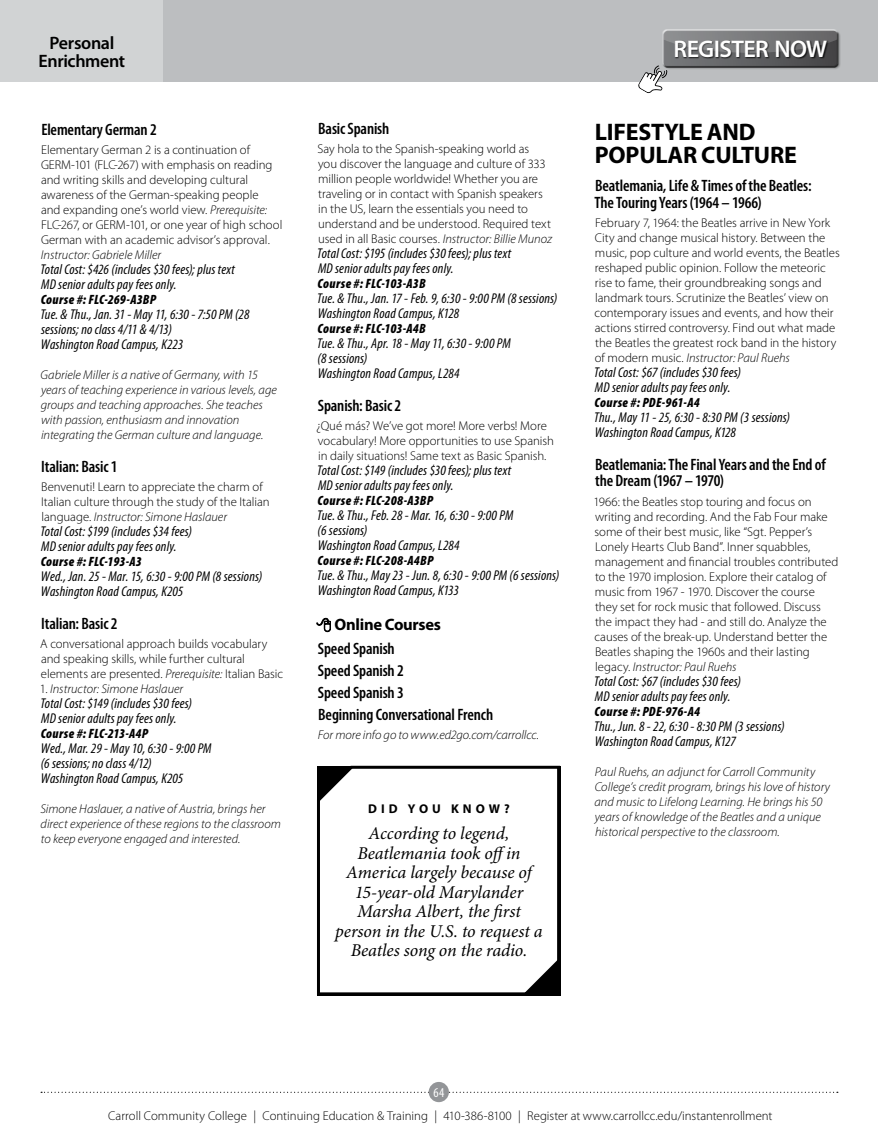
<style>
.page{position:relative;width:878px;height:1148px;background:#fff}
.page>*{position:absolute;margin:0;border:0;box-sizing:border-box;transform-origin:0 0}
.t1{font:600 24.15px "Myriad Pro";letter-spacing:-.025em;color:#fff}
.t2{font:700 24px "Myriad Pro";letter-spacing:-.01em;color:#000}
.t3{font:italic 18px/19.5px "Minion Pro";letter-spacing:-.01em;color:#000;text-align:center}
.t4{font:600 18px/17.1px "Myriad Pro";letter-spacing:-.02em;color:#000;text-align:center}
.t5{font:600 condensed 16.5px/21.9px "Myriad Pro";letter-spacing:-.01em;color:#000}
.t6{font:700 16.5px "Myriad Pro";letter-spacing:-.02em;color:#000}
.t7{font:italic condensed 14.25px/15px "Myriad Pro";letter-spacing:.01em;color:#000}
.t8{font:italic 900 condensed 13.5px "Myriad Pro";letter-spacing:.015em;color:#000}
.t9{font:condensed 13.5px "Myriad Pro";color:#fff}
.t10{font:300 12.75px/15px "Myriad Pro";color:#000}
.t11{font:italic 300 12.75px/15px "Myriad Pro";color:#000}
.t12{font:700 12.75px "Myriad Pro";letter-spacing:.315em;color:#000}
.s1{font-style:italic}
.s2{font-style:normal}
</style>
<div class="page">
<svg style="left:317px;top:765px;width:244px;height:231px"></svg>
<div style="left:0;top:0;width:164px;height:81px;background:#d1d3d4"></div>
<svg style="left:41px;top:1091px;width:796px;height:1px"></svg>
<div style="left:428px;top:1081px;width:21px;height:21px;background:#939598;border-radius:50%"></div>
<div style="left:164px;top:0;width:714px;height:81px;background:#bcbec0"></div>
<div style="left:662px;top:29px;width:176px;height:35px;background:#fff;opacity:.75"></div>
<svg style="left:638px;top:30px;width:199px;height:63px"></svg>
<svg style="left:316px;top:618px;width:15px;height:14px"></svg>
<h3 class="t4" style="left:39px;top:35px;width:88px">Personal<br>Enrichment</h3>
<p class="t5" style="left:41px;top:119px;width:117px">Elementary German 2</p>
<p class="t10" style="left:41px;top:142px;width:243px">Elementary German 2 is a continuation of GERM-101 (FLC-267) with emphasis on reading and writing skills and developing cultural awareness of the German-speaking people<br>and expanding one’s world view. <span class="s1">Prerequisite:<br></span>FLC-267, or GERM-101, or one year of high school German with an academic advisor’s approval.</p>
<p class="t11" style="left:41px;top:248px;width:122px">Instructor: Gabriele Miller</p>
<p class="t7" style="left:40px;top:262px;width:196px">Total Cost: $426 (includes $30 fees); plus text<br>MD senior adults pay fees only.</p>
<p class="t8" style="left:41px;top:292px;width:117px">Course #: FLC-269-A3BP</p>
<p class="t7" style="left:40px;top:307px;width:211px">Tue. &amp; Thu., Jan. 31 - May 11, 6:30 - 7:50 PM (28 sessions; no class 4/11 &amp; 4/13)<br>Washington Road Campus, K223</p>
<p class="t11" style="left:41px;top:368px;width:238px">Gabriele Miller is a native of Germany, with 15 years of teaching experience in various levels, age groups and teaching approaches. She teaches with passion, enthusiasm and innovation integrating the German culture and language.</p>
<p class="t5" style="left:41px;top:455px;width:78px">Italian: Basic 1</p>
<p class="t10" style="left:41px;top:479px;width:230px">Benvenuti! Learn to appreciate the charm of<br>Italian culture through the study of the Italian language. <span class="s1">Instructor: Simone Haslauer</span></p>
<p class="t7" style="left:40px;top:524px;width:153px">Total Cost: $199 (includes $34 fees)<br>MD senior adults pay fees only.</p>
<p class="t8" style="left:41px;top:554px;width:103px">Course #: FLC-193-A3</p>
<p class="t7" style="left:41px;top:569px;width:223px">Wed., Jan. 25 - Mar. 15, 6:30 - 9:00 PM (8 sessions)<br>Washington Road Campus, K205</p>
<p class="t5" style="left:41px;top:612px;width:78px">Italian: Basic 2</p>
<p class="t10" style="left:40px;top:636px;width:244px">A conversational approach builds vocabulary and speaking skills, while further cultural elements are presented. <span class="s1">Prerequisite:</span> Italian Basic</p>
<p class="t11" style="left:40px;top:681px;width:145px"><span class="s2">1.</span> Instructor: Simone Haslauer</p>
<p class="t7" style="left:40px;top:696px;width:153px">Total Cost: $149 (includes $30 fees)<br>MD senior adults pay fees only.</p>
<p class="t8" style="left:41px;top:726px;width:109px">Course #: FLC-213-A4P</p>
<p class="t7" style="left:41px;top:741px;width:172px">Wed., Mar. 29 - May 10, 6:30 - 9:00 PM (6 sessions; no class 4/12)<br>Washington Road Campus, K205</p>
<p class="t11" style="left:40px;top:801px;width:242px">Simone Haslauer, a native of Austria, brings her direct experience of these regions to the classroom to keep everyone engaged and interested.</p>
<p class="t5" style="left:318px;top:118px;width:73px">Basic Spanish</p>
<p class="t10" style="left:317px;top:142px;width:236px">Say hola to the Spanish-speaking world as<br>you discover the language and culture of 333 million people worldwide! Whether you are traveling or in contact with Spanish speakers in the US, learn the essentials you need to understand and be understood. Required text used in all Basic courses. <span class="s1">Instructor: Billie Munoz</span></p>
<p class="t7" style="left:317px;top:246px;width:195px">Total Cost: $195 (includes $30 fees); plus text<br>MD senior adults pay fees only.</p>
<p class="t8" style="left:317px;top:277px;width:110px">Course #: FLC-103-A3B</p>
<p class="t7" style="left:317px;top:291px;width:242px">Tue. &amp; Thu., Jan. 17 - Feb. 9, 6:30 - 9:00 PM (8 sessions)<br>Washington Road Campus, K128</p>
<p class="t8" style="left:317px;top:322px;width:110px">Course #: FLC-103-A4B</p>
<p class="t7" style="left:317px;top:336px;width:195px">Tue. &amp; Thu., Apr. 18 - May 11, 6:30 - 9:00 PM (8 sessions)<br>Washington Road Campus, L284</p>
<p class="t5" style="left:318px;top:395px;width:85px">Spanish: Basic 2</p>
<p class="t10" style="left:316px;top:419px;width:239px">¿Qué más? We’ve got more! More verbs! More vocabulary! More opportunities to use Spanish in daily situations! Same text as Basic Spanish.</p>
<p class="t7" style="left:317px;top:463px;width:195px">Total Cost: $149 (includes $30 fees); plus text<br>MD senior adults pay fees only.</p>
<p class="t8" style="left:317px;top:493px;width:117px">Course #: FLC-208-A3BP</p>
<p class="t7" style="left:317px;top:508px;width:197px">Tue. &amp; Thu., Feb. 28 - Mar. 16, 6:30 - 9:00 PM (6 sessions)<br>Washington Road Campus, L284</p>
<p class="t8" style="left:317px;top:553px;width:117px">Course #: FLC-208-A4BP</p>
<p class="t7" style="left:317px;top:568px;width:244px">Tue. &amp; Thu., May 23 - Jun. 8, 6:30 - 9:00 PM (6 sessions)<br>Washington Road Campus, K133</p>
<p class="t6" style="left:334px;top:615px;width:108px">ONLINE COURSES</p>
<p class="t5" style="left:318px;top:638px;width:177px">Speed Spanish<br>Speed Spanish 2<br>Speed Spanish 3<br>Beginning Conversational French</p>
<p class="t11" style="left:318px;top:728px;width:223px">For more info go to www.ed2go.com/carrollcc.</p>
<p class="t12" style="left:368px;top:801px;width:143px">DID YOU KNOW?</p>
<h3 class="t3" style="left:335px;top:824px;width:209px">According to legend,<br>Beatlemania took offin<br>America largely because of<br>15-year-old Marylander<br>Marsha Albert, the first person in the U.S. to request a<br>Beatles song on the radio.</h3>
<h1 class="t1" style="left:673px;top:36px;width:155px">REGISTER NOW</h1>
<h2 class="t2" style="left:595px;top:119px;width:24px">LIFES</h2>
<h2 class="t2" style="left:651px;top:119px;width:27px">TYLE</h2>
<h2 class="t2" style="left:707px;top:119px;width:17px">AND</h2>
<h2 class="t2" style="left:595px;top:141px;width:46px">POPULAR</h2>
<h2 class="t2" style="left:701px;top:141px;width:68px">CULTURE</h2>
<p class="t5" style="left:594px;top:178px;width:219px;line-height:16.5px">Beatlemania, Life &amp; Times of the Beatles:<br>The Touring Years (1964 – 1966)</p>
<p class="t10" style="left:594px;top:215px;width:247px">February 7, 1964: the Beatles arrive in New York City and change musical history. Between the music, pop culture and world events, the Beatles reshaped public opinion. Follow the meteoric rise to fame, their groundbreaking songs and landmark tours. Scrutinize the Beatles’ view on contemporary issues and events, and how their actions stirred controversy. Find out what made the Beatles the greatest rock band in the history of modern music. <span class="s1">Instructor: Paul Ruehs</span></p>
<p class="t7" style="left:594px;top:365px;width:148px">Total Cost: $67 (includes $30 fees)<br>MD senior adults pay fees only.</p>
<p class="t8" style="left:594px;top:395px;width:107px">Course #: PDE-961-A4</p>
<p class="t7" style="left:594px;top:410px;width:197px">Thu., May 11 - 25, 6:30 - 8:30 PM (3 sessions)<br>Washington Road Campus, K128</p>
<p class="t5" style="left:595px;top:456px;width:232px;line-height:16.5px">Beatlemania: The Final Years and the End of the Dream (1967 – 1970)</p>
<p class="t10" style="left:593px;top:494px;width:246px">1966: the Beatles stop touring and focus on writing and recording. And the Fab Four make some of their best music, like “Sgt. Pepper’s Lonely Hearts Club Band”. Inner squabbles, management and financial troubles contributed to the 1970 implosion. Explore their catalog of music from 1967 - 1970. Discover the course they set for rock music that followed. Discuss the impact they had - and still do. Analyze the causes of the break-up. Understand better the Beatles shaping the 1960s and their lasting legacy. <span class="s1">Instructor: Paul Ruehs</span></p>
<p class="t7" style="left:594px;top:674px;width:148px">Total Cost: $67 (includes $30 fees)<br>MD senior adults pay fees only.</p>
<p class="t8" style="left:594px;top:704px;width:107px">Course #: PDE-976-A4</p>
<p class="t7" style="left:594px;top:719px;width:192px">Thu., Jun. 8 - 22, 6:30 - 8:30 PM (3 sessions)<br>Washington Road Campus, K127</p>
<p class="t11" style="left:594px;top:764px;width:237px">Paul Ruehs, an adjunct for Carroll Community College’s credit program, brings his love of history and music to Lifelong Learning. He brings his 50 years of knowledge of the Beatles and a unique historical perspective to the classroom.</p>
<p class="t9" style="left:433px;top:1085px;width:12px">64</p>
<p class="t10" style="left:108px;top:1108px;width:665px">Carroll Community College | Continuing Education &amp; Training | 410-386-8100 | Register at www.carrollcc.edu/instantenrollment</p>
</div>
